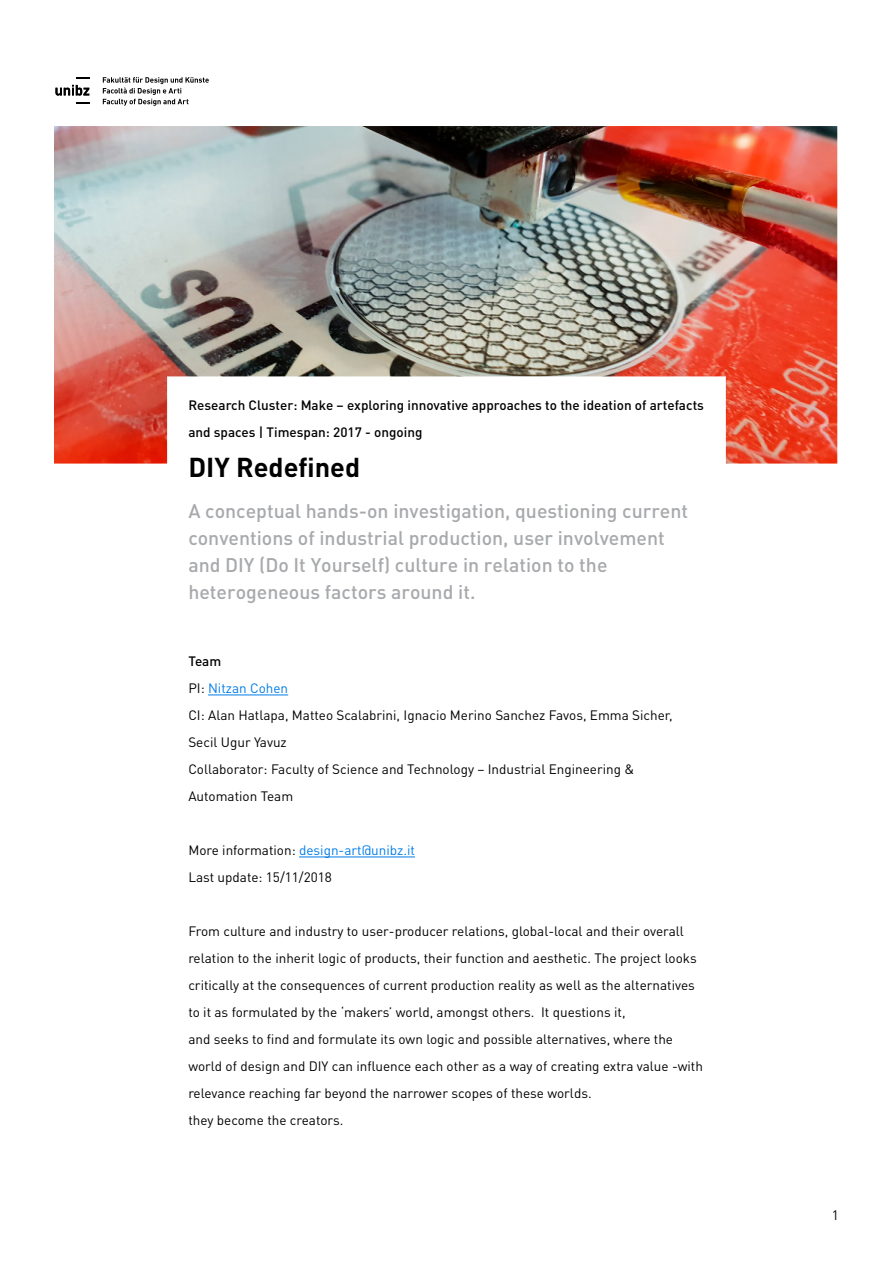
<style>
.page{position:relative;width:893px;height:1263px;background:#fff}
.page>*{position:absolute;margin:0;border:0;box-sizing:border-box;transform-origin:0 0}
.t1{font:700 27px "DINOT";color:#000}
.t2{font:500 19.5px/27px "DINOT";color:#a7a9ac}
.t3{font:13.5px/27px "DINOT";color:#000}
.t4{font:500 13.5px/27px "DINOT";color:#000}
.s1{font-weight:500}
.s2{color:#007ce8}
</style>
<div class="page">
<hr style="left:208px;top:695px;width:80px;height:1px;background:#007ce8">
<hr style="left:299px;top:857px;width:116px;height:1px;background:#007ce8">
<svg style="left:76px;top:77px;width:13px;height:2px"></svg>
<svg style="left:76px;top:102px;width:13px;height:2px"></svg>
<svg style="left:56px;top:85px;width:33px;height:11px"></svg>
<svg style="left:103px;top:77px;width:106px;height:29px"></svg>
<img style="left:54px;top:126px;width:783px;height:338px">
<p class="t4" style="left:188px;top:391px;width:517px">Research Cluster: Make – exploring innovative approaches to the ideation of artefacts and spaces | Timespan: 2017 - ongoing</p>
<h1 class="t1" style="left:188px;top:449px;width:173px">DIY Redefined</h1>
<h2 class="t2" style="left:188px;top:496px;width:501px">A conceptual hands-on investigation, questioning current conventions of industrial production, user involvement and DIY (Do It Yourself) culture in relation to the heterogeneous factors around it.</h2>
<p class="t3" style="left:188px;top:647px;width:486px"><span class="s1">Team<br></span>PI: <span class="s2">Nitzan Cohen<br></span>CI: Alan Hatlapa, Matteo Scalabrini, Ignacio Merino Sanchez Favos, Emma Sicher, Secil Ugur Yavuz<br>Collaborator: Faculty of Science and Technology – Industrial Engineering &amp; Automation Team</p>
<p class="t3" style="left:188px;top:836px;width:228px">More information: <span class="s2">design-art@unibz.it<br></span>Last update: 15/11/2018</p>
<p class="t3" style="left:188px;top:917px;width:516px">From culture and industry to user-producer relations, global-local and their overall relation to the inherit logic of products, their function and aesthetic. The project looks critically at the consequences of current production reality as well as the alternatives to it as formulated by the ‘makers’ world, amongst others. It questions it,<br>and seeks to find and formulate its own logic and possible alternatives, where the world of design and DIY can influence each other as a way of creating extra value -with relevance reaching far beyond the narrower scopes of these worlds.<br>they become the creators.</p>
<p class="t3" style="left:832px;top:1201px;width:9px">1</p>
</div>
